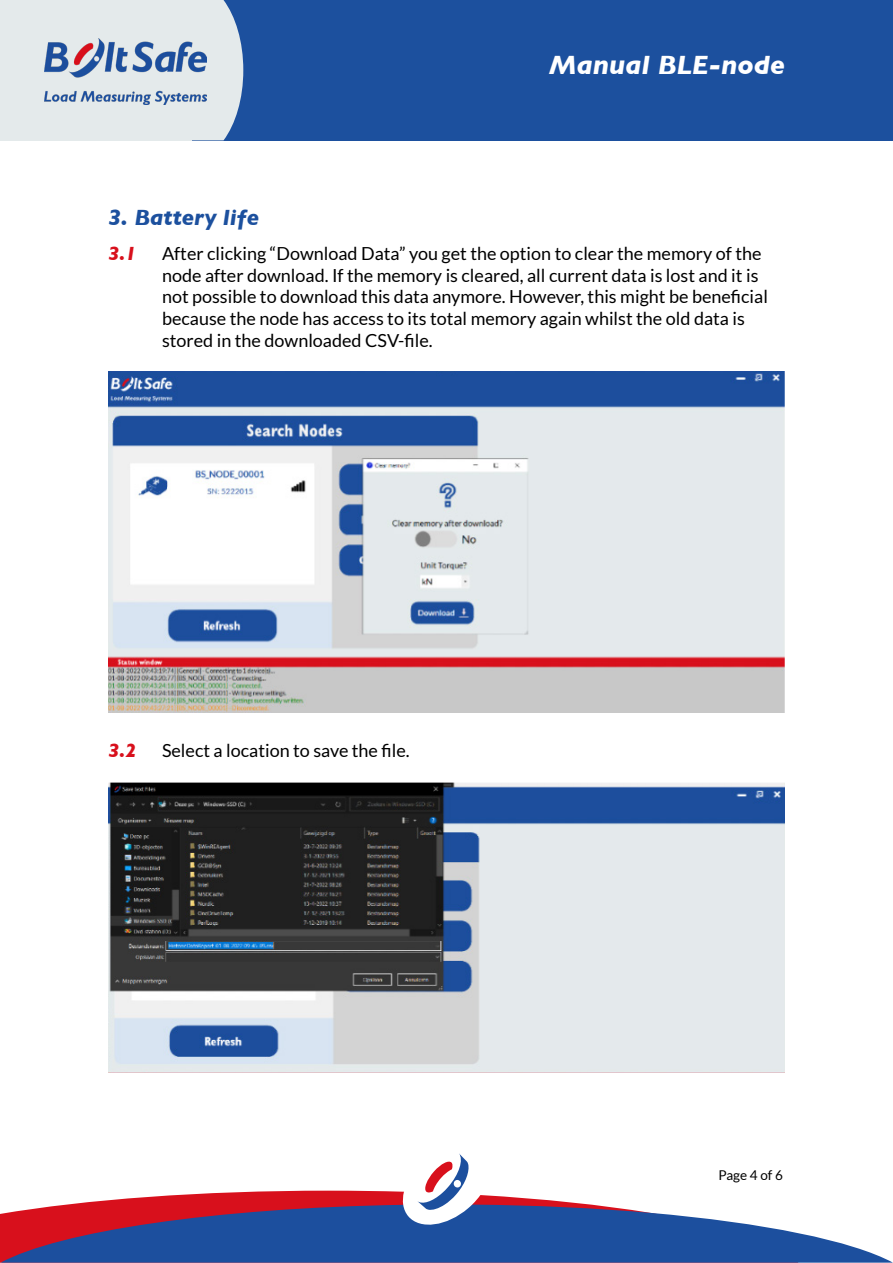
<style>
.page{position:relative;width:893px;height:1263px;background:#fff}
.page>*{position:absolute;margin:0;border:0;box-sizing:border-box;transform-origin:0 0}
.t1{font:italic 700 27px "Gill Sans";color:#fff}
.t2{font:italic 700 22.5px "Gill Sans";color:#1c509e}
.t3{font:italic 700 19.5px "Gill Sans";color:#d8101c}
.t4{font:18px/21.6px "Lato";color:#000}
.t5{font:13.5px "Lato";color:#000}
</style>
<div class="page">
<div style="left:0;top:0;width:195px;height:140px;background:#e4eaeb"></div>
<div style="left:192px;top:0;width:701px;height:140px;background:#1c509e"></div>
<svg style="left:192px;top:0;width:51px;height:140px;background:#cad5e0"></svg>
<img style="left:44px;top:38px;width:162px;height:67px">
<svg style="left:0;top:1191px;width:798px;height:72px"></svg>
<svg style="left:1px;top:1204px;width:891px;height:58px;background:#575f99"></svg>
<svg style="left:403px;top:1153px;width:92px;height:77px"></svg>
<img style="left:108px;top:372px;width:677px;height:340px">
<img style="left:108px;top:782px;width:677px;height:290px">
<h1 class="t1" style="left:549px;top:49px;width:238px">Manual BLE-node</h1>
<p class="t2" style="left:108px;top:205px;width:153px">3. Battery life</p>
<p class="t3" style="left:108px;top:242px;width:30px">3.1</p>
<p class="t4" style="left:162px;top:243px;width:607px">After clicking “Download Data” you get the option to clear the memory of the node after download. If the memory is cleared, all current data is lost and it is not possible to download this data anymore. However, this might be beneficial because the node has access to its total memory again whilst the old data is stored in the downloaded CSV-file.</p>
<p class="t3" style="left:108px;top:739px;width:30px">3.2</p>
<p class="t4" style="left:162px;top:740px;width:249px">Select a location to save the file.</p>
<p class="t5" style="left:718px;top:1167px;width:66px">Page 4 of 6</p>
</div>
